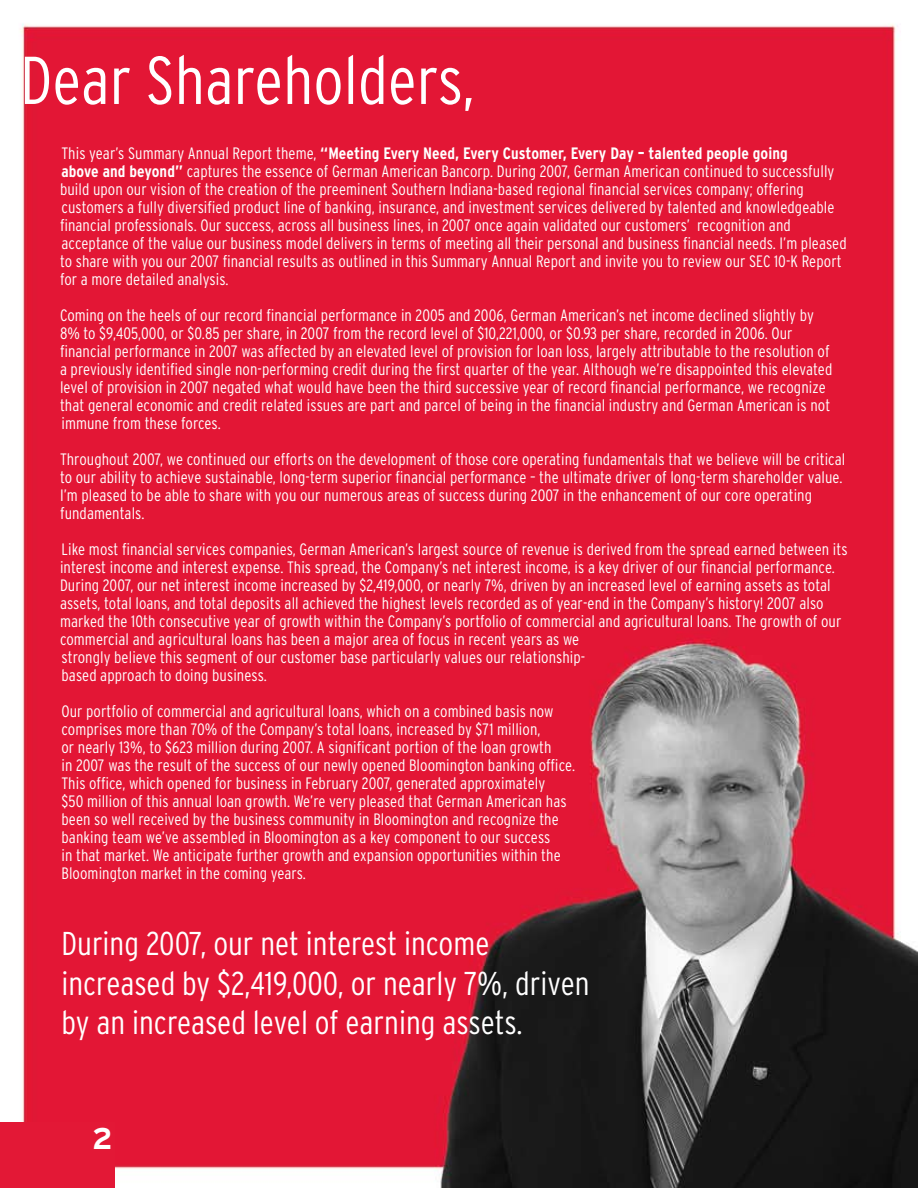
<style>
.page{position:relative;width:918px;height:1188px;background:#fff}
.page>*{position:absolute;margin:0;border:0;box-sizing:border-box;transform-origin:0 0}
.t1{font:300 condensed 67.5px "Interstate";color:#fff}
.t2{font:300 condensed 33px/39.6px "Interstate";color:#fff}
.t3{font:700 30px "Interstate";color:#fff}
.t4{font:300 condensed 16.5px/18px "Interstate";letter-spacing:.005em;color:#fff}
.s1{font-weight:700}
</style>
<div class="page">
<img style="left:20px;top:23px;width:898px;height:1165px">
<div style="left:0;top:1122px;width:116px;height:66px;background:#e31836"></div>
<h1 class="t1" style="left:20px;top:42px;width:456px">Dear Shareholders,</h1>
<p class="t4" style="left:60px;top:145px;width:788px">This year’s Summary Annual Report theme, <span class="s1">“Meeting Every Need, Every Customer, Every Day – talented people going<br>above and beyond”</span> captures the essence of German American Bancorp. During 2007, German American continued to successfully build upon our vision of the creation of the preeminent Southern Indiana-based regional financial services company; offering customers a fully diversified product line of banking, insurance, and investment services delivered by talented and knowledgeable financial professionals. Our success, across all business lines, in 2007 once again validated our customers’ recognition and acceptance of the value our business model delivers in terms of meeting all their personal and business financial needs. I’m pleased to share with you our 2007 financial results as outlined in this Summary Annual Report and invite you to review our SEC 10-K Report for a more detailed analysis.</p>
<p class="t4" style="left:60px;top:307px;width:774px">Coming on the heels of our record financial performance in 2005 and 2006, German American’s net income declined slightly by 8% to $9,405,000, or $0.85 per share, in 2007 from the record level of $10,221,000, or $0.93 per share, recorded in 2006. Our financial performance in 2007 was affected by an elevated level of provision for loan loss, largely attributable to the resolution of a previously identified single non-performing credit during the first quarter of the year. Although we’re disappointed this elevated level of provision in 2007 negated what would have been the third successive year of record financial performance, we recognize that general economic and credit related issues are part and parcel of being in the financial industry and German American is not immune from these forces.</p>
<p class="t4" style="left:60px;top:451px;width:787px">Throughout 2007, we continued our efforts on the development of those core operating fundamentals that we believe will be critical to our ability to achieve sustainable, long-term superior financial performance – the ultimate driver of long-term shareholder value.<br>I’m pleased to be able to share with you our numerous areas of success during 2007 in the enhancement of our core operating fundamentals.</p>
<p class="t4" style="left:60px;top:541px;width:789px">Like most financial services companies, German American’s largest source of revenue is derived from the spread earned between its interest income and interest expense. This spread, the Company’s net interest income, is a key driver of our financial performance.<br>During 2007, our net interest income increased by $2,419,000, or nearly 7%, driven by an increased level of earning assets as total assets, total loans, and total deposits all achieved the highest levels recorded as of year-end in the Company’s history! 2007 also marked the 10th consecutive year of growth within the Company’s portfolio of commercial and agricultural loans. The growth of our commercial and agricultural loans has been a major area of focus in recent years as we<br>strongly believe this segment of our customer base particularly values our relationship-<br>based approach to doing business.</p>
<p class="t4" style="left:62px;top:703px;width:515px">Our portfolio of commercial and agricultural loans, which on a combined basis now comprises more than 70% of the Company’s total loans, increased by $71 million,<br>or nearly 13%, to $623 million during 2007. A significant portion of the loan growth<br>in 2007 was the result of the success of our newly opened Bloomington banking office.<br>This office, which opened for business in February 2007, generated approximately<br>$50 million of this annual loan growth. We’re very pleased that German American has been so well received by the business community in Bloomington and recognize the banking team we’ve assembled in Bloomington as a key component to our success<br>in that market. We anticipate further growth and expansion opportunities within the Bloomington market in the coming years.</p>
<h2 class="t2" style="left:62px;top:923px;width:530px">During 2007, our net interest income increased by $2,419,000, or nearly 7%, driven by an increased level of earning assets.</h2>
<h3 class="t3" style="left:92px;top:1122px;width:22px">2</h3>
</div>
